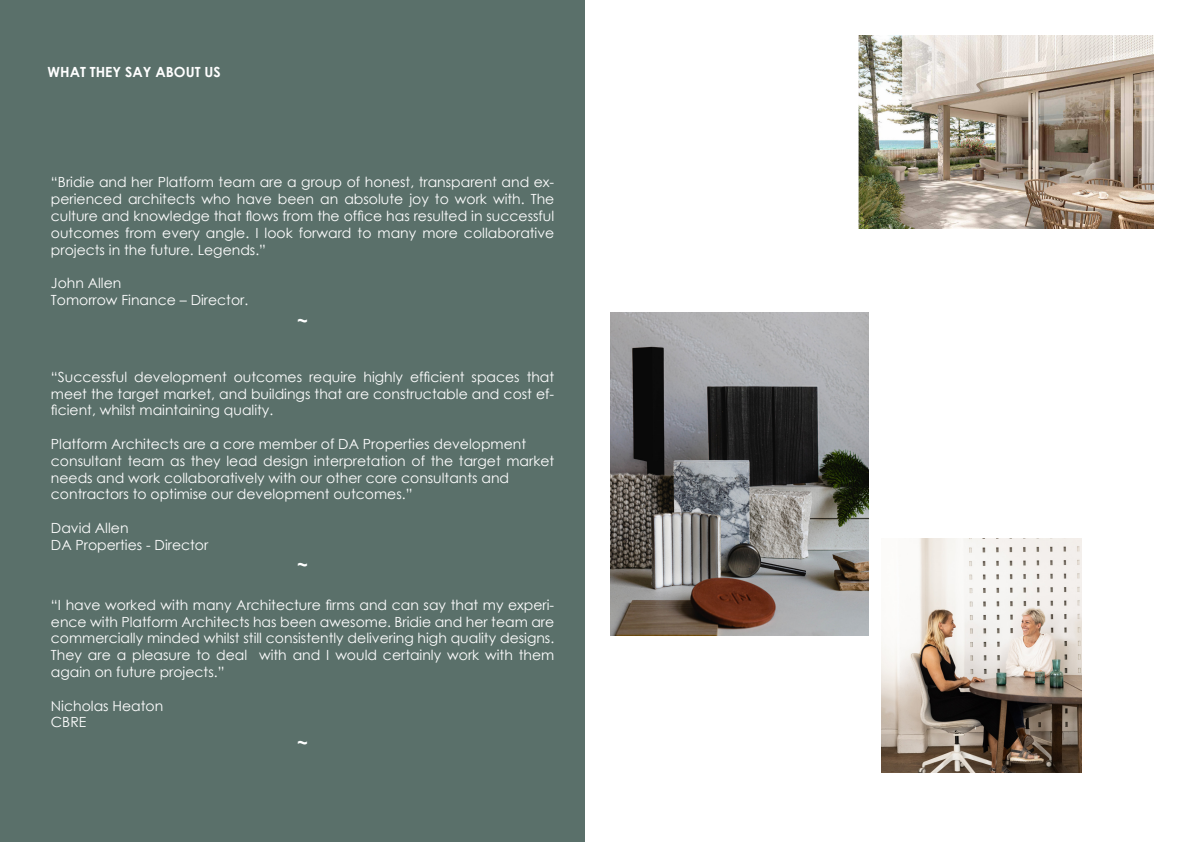
<style>
.page{position:relative;width:1191px;height:842px;background:#fff}
.page>*{position:absolute;margin:0;border:0;box-sizing:border-box;transform-origin:0 0}
.Image_legend_-_Regular{font:700 18px "Century Gothic";color:#fff}
.Image_legend_-_Regular-2{font:14px/16.8px "Century Gothic";color:#fff;text-align:justify}
.Image_legend_-_Regular-3{font:700 14px "Century Gothic";color:#fff}
</style>
<div class="page">
<div style="left:0;top:0;width:584px;height:842px;background:#5a706a"></div>
<img style="left:858px;top:36px;width:295px;height:192px">
<img style="left:610px;top:312px;width:258px;height:323px">
<img style="left:881px;top:539px;width:200px;height:233px">
<p class="Image_legend_-_Regular-3" style="left:48px;top:61px;width:175px">WHAT THEY SAY ABOUT US</p>
<p class="Image_legend_-_Regular-2" style="left:51px;top:174px;width:505px">“Bridie and her Platform team are a group of honest, transparent and ex&shy;perienced architects who have been an absolute joy to work with. The culture and knowledge that flows from the office has resulted in successful outcomes from every angle. I look forward to many more collaborative projects in the future. Legends.”</p>
<p class="Image_legend_-_Regular-2" style="left:51px;top:274px;width:72px">John Allen</p>
<p class="Image_legend_-_Regular-2" style="left:51px;top:291px;width:199px">Tomorrow Finance – Director.</p>
<p class="Image_legend_-_Regular" style="left:297px;top:306px;width:12px">~</p>
<p class="Image_legend_-_Regular-2" style="left:51px;top:368px;width:505px">“Successful development outcomes require highly efficient spaces that meet the target market, and buildings that are constructable and cost ef&shy;ficient, whilst maintaining quality.</p>
<p class="Image_legend_-_Regular-2" style="left:51px;top:435px;width:477px">Platform Architects are a core member of DA Properties development</p>
<p class="Image_legend_-_Regular-2" style="left:51px;top:452px;width:505px">consultant team as they lead design interpretation of the target market needs and work collaboratively with our other core consultants and</p>
<p class="Image_legend_-_Regular-2" style="left:51px;top:486px;width:363px">contractors to optimise our development outcomes.”</p>
<p class="Image_legend_-_Regular-2" style="left:51px;top:519px;width:79px">David Allen</p>
<p class="Image_legend_-_Regular-2" style="left:51px;top:536px;width:159px">DA Properties - Director</p>
<p class="Image_legend_-_Regular" style="left:297px;top:551px;width:12px">~</p>
<p class="Image_legend_-_Regular-2" style="left:51px;top:596px;width:505px">“I have worked with many Architecture firms and can say that my experi&shy;ence with Platform Architects has been awesome. Bridie and her team are commercially minded whilst still consistently delivering high quality designs.<br>They are a pleasure to deal with and I would certainly work with them again on future projects.”</p>
<p class="Image_legend_-_Regular-2" style="left:51px;top:697px;width:114px">Nicholas Heaton</p>
<p class="Image_legend_-_Regular-2" style="left:51px;top:714px;width:37px">CBRE</p>
<p class="Image_legend_-_Regular" style="left:297px;top:729px;width:12px">~</p>
</div>
